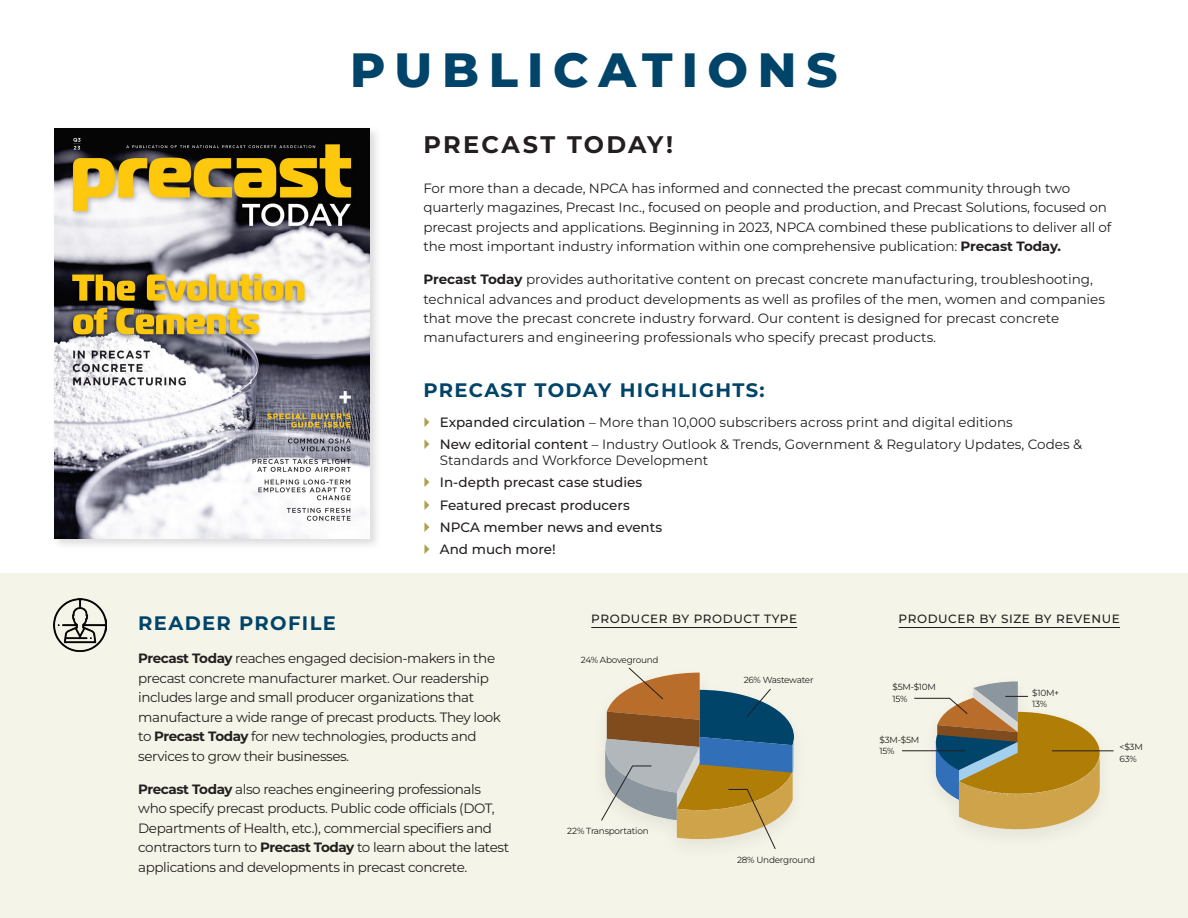
<style>
.page{position:relative;width:1188px;height:918px;background:#fff}
.page>*{position:absolute;margin:0;border:0;box-sizing:border-box;transform-origin:0 0}
.t1{font:800 48px "Montserrat";letter-spacing:.2em;color:#00446a}
.t2{font:700 24px "Montserrat";letter-spacing:.095em;color:#231f20}
.t3{font:700 19.5px "Montserrat";letter-spacing:.07em;color:#00446a}
.t4{font:13.5px/19.5px "Montserrat";letter-spacing:-.01em;color:#231f20}
.t5{font:13.5px/19.5px "Montserrat";letter-spacing:-.03em;color:#231f20}
.t6{font:500 13.5px/22.2px "Montserrat";color:#231f20}
.t7{font:500 12px "Montserrat";letter-spacing:.05em;color:#231f20}
.t8{font:8.85px/11.4px "Montserrat";letter-spacing:-.025em;color:#231f20}
.s1{font-weight:700}
.s2{font-weight:500}
</style>
<div class="page">
<div style="left:0;top:574px;width:1188px;height:344px;background:#f5f4e8"></div>
<img style="left:54px;top:599px;width:53px;height:52px">
<hr style="left:591px;top:627px;width:206px;height:1px;background:#231f20">
<svg style="left:601px;top:668px;width:193px;height:181px"></svg>
<hr style="left:899px;top:627px;width:221px;height:1px;background:#231f20">
<svg style="left:914px;top:681px;width:186px;height:148px"></svg>
<hr style="left:902px;top:751px;width:64px;height:1px;background:#231f20">
<hr style="left:1052px;top:751px;width:62px;height:1px;background:#231f20">
<div style="left:51px;top:126px;width:331px;height:425px;background:#231f20;opacity:.16"></div>
<img style="left:54px;top:128px;width:316px;height:410px">
<h1 class="t1" style="left:350px;top:38px;width:489px">PUBLICATIONS</h1>
<h2 class="t2" style="left:423px;top:128px;width:251px">PRECAST TODAY!</h2>
<p class="t4" style="left:423px;top:178px;width:690px">For more than a decade, NPCA has informed and connected the precast community through two quarterly magazines, Precast Inc., focused on people and production, and Precast Solutions, focused on precast projects and applications. Beginning in 2023, NPCA combined these publications to deliver all of the most important industry information within one comprehensive publication: <span class="s1">Precast Today.</span></p>
<p class="t4" style="left:423px;top:269px;width:683px"><span class="s1">Precast Today</span> provides authoritative content on precast concrete manufacturing, troubleshooting, technical advances and product developments as well as profiles of the men, women and companies that move the precast concrete industry forward. Our content is designed for precast concrete manufacturers and engineering professionals who specify precast products.</p>
<h3 class="t3" style="left:423px;top:377px;width:343px">PRECAST TODAY HIGHLIGHTS:</h3>
<p class="t4" style="left:440px;top:410px;width:644px;line-height:22.2px"><span class="s2">Expanded circulation</span> – More than 10,000 subscribers across print and digital editions<br><span class="s2">New editorial content</span> – Industry Outlook &amp; Trends, Government &amp; Regulatory Updates, Codes &amp;</p>
<p class="t4" style="left:440px;top:450px;width:270px">Standards and Workforce Development</p>
<p class="t6" style="left:440px;top:471px;width:224px">In-depth precast case studies<br>Featured precast producers<br>NPCA member news and events<br>And much more!</p>
<h3 class="t3" style="left:138px;top:610px;width:199px">READER PROFILE</h3>
<p class="t5" style="left:138px;top:648px;width:364px"><span class="s1">Precast Today</span> reaches engaged decision-makers in the precast concrete manufacturer market. Our readership includes large and small producer organizations that manufacture a wide range of precast products. They look to <span class="s1">Precast Today</span> for new technologies, products and services to grow their businesses.</p>
<p class="t5" style="left:138px;top:779px;width:372px"><span class="s1">Precast Today</span> also reaches engineering professionals who specify precast products. Public code officials (DOT, Departments of Health, etc.), commercial specifiers and contractors turn to <span class="s1">Precast Today</span> to learn about the latest applications and developments in precast concrete.</p>
<p class="t7" style="left:591px;top:611px;width:207px">PRODUCER BY PRODUCT TYPE</p>
<p class="t8" style="left:581px;top:654px;width:79px">24% Aboveground</p>
<p class="t8" style="left:567px;top:825px;width:83px">22% Transportation</p>
<p class="t8" style="left:744px;top:674px;width:71px">26% Wastewater</p>
<p class="t8" style="left:737px;top:854px;width:80px">28% Underground</p>
<p class="t7" style="left:899px;top:611px;width:223px">PRODUCER BY SIZE BY REVENUE</p>
<p class="t8" style="left:893px;top:681px;width:45px">$5M-$10M<br>15%</p>
<p class="t8" style="left:880px;top:734px;width:41px">$3M-$5M<br>15%</p>
<p class="t8" style="left:1032px;top:687px;width:29px">$10M+<br>13%</p>
<p class="t8" style="left:1120px;top:741px;width:25px">&lt;$3M<br>63%</p>
</div>
